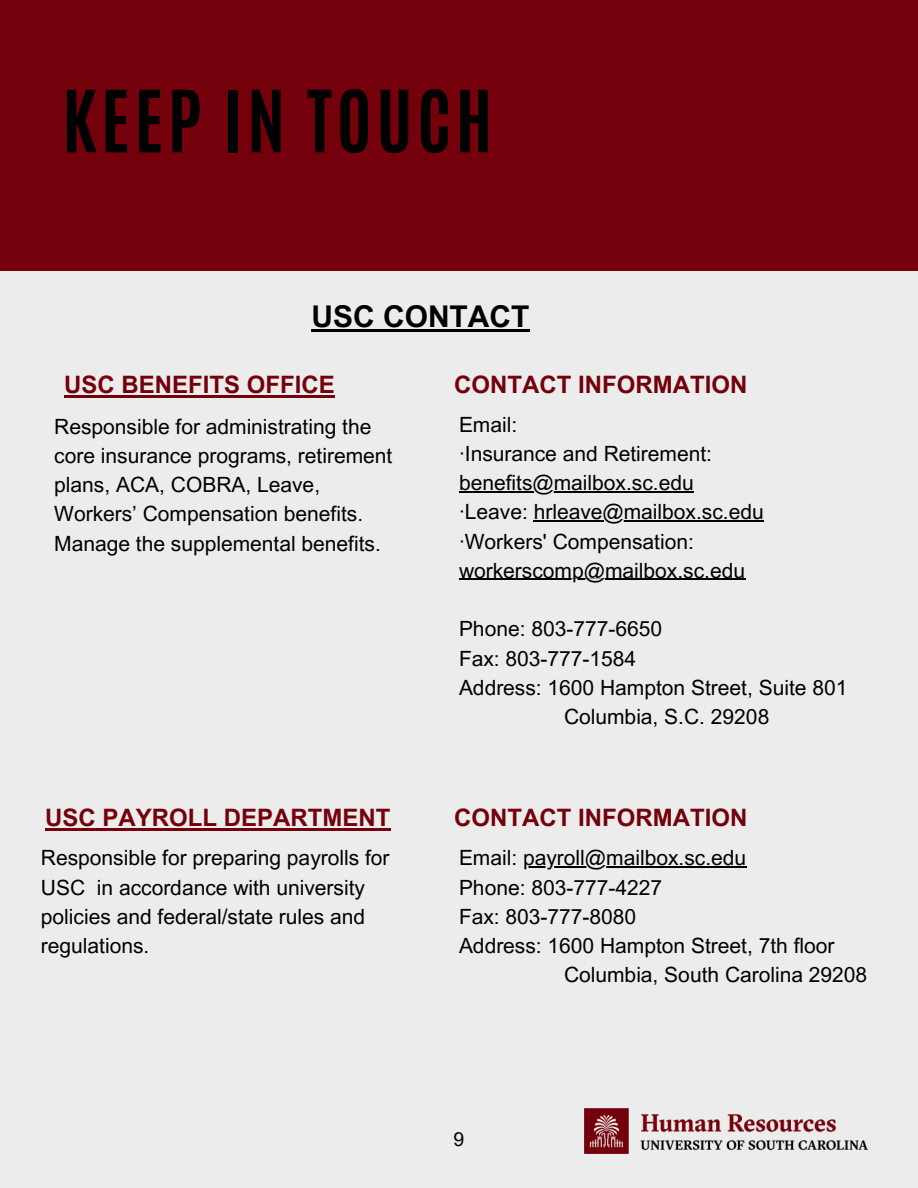
<style>
.page{position:relative;width:918px;height:1188px;background:#ececec}
.page>*{position:absolute;margin:0;border:0;box-sizing:border-box;transform-origin:0 0}
.t1{font:700 72.9px "Antonio";letter-spacing:.06em;color:#000}
.t2{font:700 30px "Arial MT Pro";color:#000}
.t3{font:700 24px "Arial MT Pro";color:#73000a}
.t4{font:21px/29.2px "Arial MT Pro";color:#000}
.t5{font:19.35px "Arial MT Pro";color:#000}
</style>
<div class="page">
<div style="left:0;top:0;width:918px;height:271px;background:#73000a"></div>
<hr style="left:311px;top:329px;width:219px;height:3px;background:#000">
<hr style="left:64px;top:395px;width:51px;height:2px;background:#73000a">
<hr style="left:115px;top:395px;width:220px;height:2px;background:#73000a">
<hr style="left:459px;top:491px;width:235px;height:1px;background:#000">
<hr style="left:534px;top:520px;width:230px;height:2px;background:#000">
<hr style="left:459px;top:579px;width:286px;height:1px;background:#000">
<hr style="left:45px;top:829px;width:346px;height:2px;background:#73000a">
<hr style="left:523px;top:867px;width:223px;height:1px;background:#000">
<img style="left:584px;top:1108px;width:284px;height:45px">
<h2 class="t1" style="left:62px;top:69px;width:432px">KEEP IN TOUCH</h2>
<h3 class="t2" style="left:311px;top:305px;width:220px">USC CONTACT</h3>
<h3 class="t3" style="left:64px;top:375px;width:272px">USC BENEFITS OFFICE</h3>
<p class="t4" style="left:54px;top:414px;width:340px">Responsible for administrating the core insurance programs, retirement plans, ACA, COBRA, Leave, Workers’ Compensation benefits.<br>Manage the supplemental benefits.</p>
<p class="t4" style="left:459px;top:412px;width:60px">Email:</p>
<h3 class="t3" style="left:454px;top:375px;width:295px">CONTACT INFORMATION</h3>
<p class="t4" style="left:459px;top:441px;width:255px">·Insurance and Retirement:</p>
<p class="t4" style="left:459px;top:471px;width:306px">benefits@mailbox.sc.edu ·Leave: hrleave@mailbox.sc.edu</p>
<p class="t4" style="left:459px;top:529px;width:236px">·Workers' Compensation:</p>
<p class="t4" style="left:459px;top:558px;width:288px">workerscomp@mailbox.sc.edu</p>
<p class="t4" style="left:459px;top:617px;width:205px">Phone: 803-777-6650</p>
<p class="t4" style="left:459px;top:646px;width:179px">Fax: 803-777-1584</p>
<p class="t4" style="left:459px;top:675px;width:390px">Address: 1600 Hampton Street, Suite 801</p>
<p class="t4" style="left:564px;top:705px;width:207px">Columbia, S.C. 29208</p>
<h3 class="t3" style="left:45px;top:809px;width:347px">USC PAYROLL DEPARTMENT</h3>
<p class="t4" style="left:41px;top:846px;width:350px">Responsible for preparing payrolls for<br>USC in accordance with university policies and federal/state rules and regulations.</p>
<p class="t4" style="left:459px;top:846px;width:289px">Email: payroll@mailbox.sc.edu</p>
<p class="t3" style="left:454px;top:809px;width:295px">CONTACT INFORMATION</p>
<p class="t4" style="left:459px;top:875px;width:205px">Phone: 803-777-4227</p>
<p class="t4" style="left:459px;top:905px;width:179px">Fax: 803-777-8080</p>
<p class="t4" style="left:459px;top:934px;width:377px">Address: 1600 Hampton Street, 7th floor</p>
<p class="t4" style="left:564px;top:963px;width:305px">Columbia, South Carolina 29208</p>
<h1 class="t5" style="left:454px;top:1132px;width:12px">9</h1>
</div>
